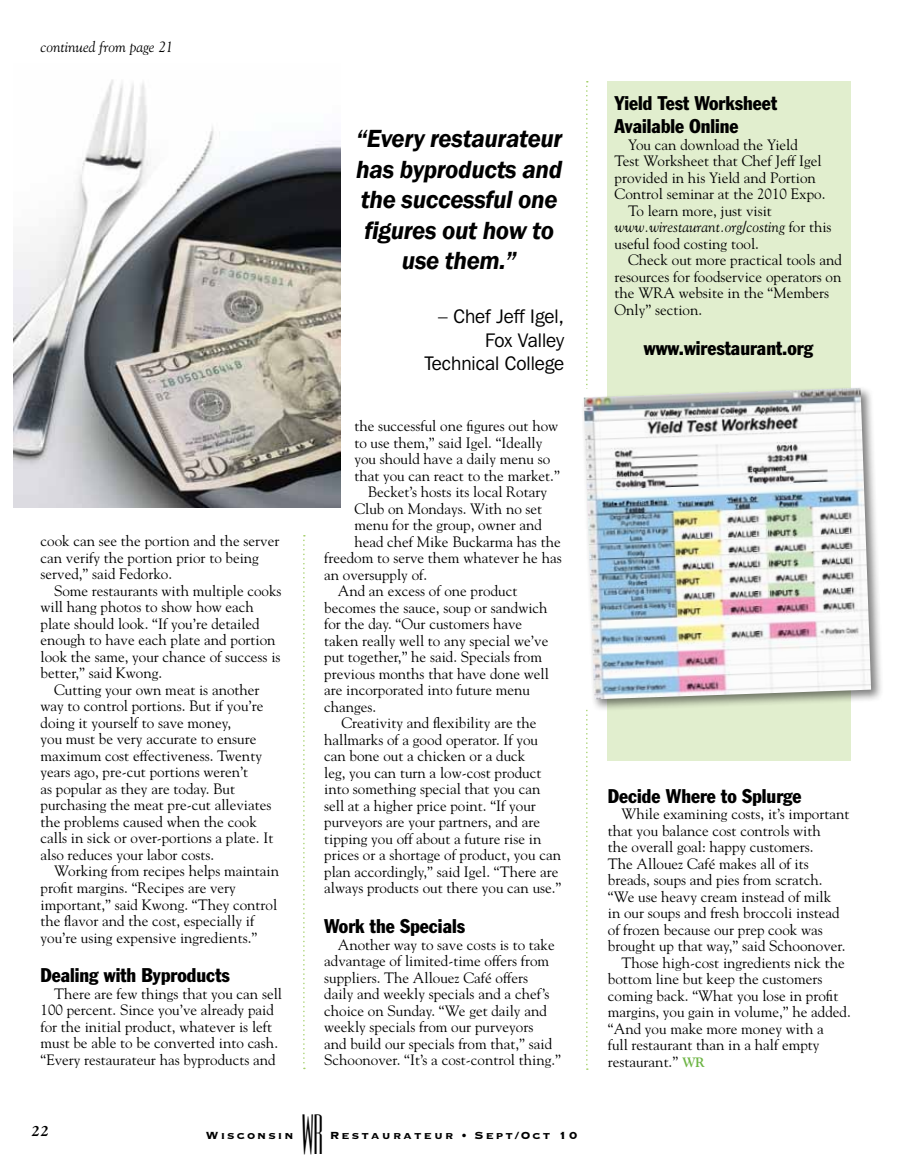
<style>
.page{position:relative;width:905px;height:1175px;background:#fff}
.page>*{position:absolute;margin:0;border:0;box-sizing:border-box;transform-origin:0 0}
.t1{font:49.5px "Au Empire";color:#000}
.t2{font:italic 600 25.5px/30.6px "Franklin Gothic";letter-spacing:-.015em;color:#000;text-align:center}
.t3{font:condensed 19.5px/23.4px "Franklin Gothic";color:#000}
.t4{font:19.5px/23.4px "Franklin Gothic IT Cby BT";color:#000;text-align:right}
.t5{font:15px/16.5px "Goudy";color:#000}
.t6{font:italic 15px "Goudy";color:#000}
.t7{font:italic 700 15px "Goudy";color:#000}
.t8{font:13.5px "Copperplate Thirty Three BC";letter-spacing:.15em;color:#000}
.s1{font-style:normal}
.s2{font-weight:700;font-size:13.5px;color:#6db444}
</style>
<div class="page">
<div style="left:608px;top:81px;width:243px;height:679px;background:#e1eece"></div>
<svg style="left:303px;top:535px;width:2px;height:534px"></svg>
<svg style="left:586px;top:81px;width:1px;height:988px"></svg>
<img style="left:13px;top:79px;width:328px;height:428px">
<div style="left:580px;top:385px;width:303px;height:326px;background:#000;opacity:.5"></div>
<img style="left:584px;top:388px;width:287px;height:311px">
<p class="t6" style="left:40px;top:38px;width:134px">continued from page 21</p>
<p class="t5" style="left:40px;top:532px;width:240px">cook can see the portion and the server can verify the portion prior to being served,” said Fedorko.</p>
<p class="t5" style="left:40px;top:582px;width:242px;text-indent:14px">Some restaurants with multiple cooks will hang photos to show how each plate should look. “If you’re detailed enough to have each plate and portion look the same, your chance of success is better,” said Kwong.</p>
<p class="t5" style="left:40px;top:681px;width:234px;text-indent:14px">Cutting your own meat is another way to control portions. But if you’re doing it yourself to save money,<br>you must be very accurate to ensure maximum cost effectiveness. Twenty years ago, pre-cut portions weren’t<br>as popular as they are today. But purchasing the meat pre-cut alleviates the problems caused when the cook calls in sick or over-portions a plate. It also reduces your labor costs.</p>
<p class="t5" style="left:40px;top:862px;width:240px;text-indent:14px">Working from recipes helps maintain profit margins. “Recipes are very important,” said Kwong. “They control the flavor and the cost, especially if you’re using expensive ingredients.”</p>
<h3 class="t3" style="left:40px;top:963px;width:191px">Dealing with Byproducts</h3>
<p class="t5" style="left:40px;top:985px;width:243px;text-indent:14px">There are few things that you can sell 100 percent. Since you’ve already paid for the initial product, whatever is left must be able to be converted into cash. “Every restaurateur has byproducts and</p>
<h2 class="t2" style="left:356px;top:123px;width:208px">“Every restaurateur has byproducts and the successful one figures out how to use them.”</h2>
<h3 class="t4" style="left:425px;top:304px;width:141px">– Chef Jeff Igel,<br>Fox Valley<br>Technical College</h3>
<p class="t5" style="left:354px;top:417px;width:205px">the successful one figures out how</p>
<p class="t5" style="left:354px;top:433px;width:189px">to use them,” said Igel. “Ideally</p>
<p class="t5" style="left:354px;top:450px;width:197px">you should have a daily menu so</p>
<p class="t5" style="left:354px;top:466px;width:207px">that you can react to the market.”</p>
<p class="t5" style="left:368px;top:483px;width:181px">Becket’s hosts its local Rotary</p>
<p class="t5" style="left:354px;top:499px;width:189px">Club on Mondays. With no set</p>
<p class="t5" style="left:354px;top:516px;width:189px">menu for the group, owner and</p>
<p class="t5" style="left:354px;top:532px;width:208px">head chef Mike Buckarma has the</p>
<p class="t5" style="left:324px;top:549px;width:239px">freedom to serve them whatever he has</p>
<p class="t5" style="left:324px;top:565px;width:104px">an oversupply of.</p>
<p class="t5" style="left:337px;top:582px;width:181px">And an excess of one product</p>
<p class="t5" style="left:324px;top:598px;width:225px">becomes the sauce, soup or sandwich</p>
<p class="t5" style="left:324px;top:615px;width:200px">for the day. “Our customers have</p>
<p class="t5" style="left:324px;top:631px;width:226px">taken really well to any special we’ve</p>
<p class="t5" style="left:324px;top:648px;width:219px">put together,” he said. Specials from</p>
<p class="t5" style="left:324px;top:664px;width:226px">previous months that have done well</p>
<p class="t5" style="left:324px;top:681px;width:207px">are incorporated into future menu</p>
<p class="t5" style="left:324px;top:697px;width:54px">changes.</p>
<p class="t5" style="left:341px;top:714px;width:196px">Creativity and flexibility are the</p>
<p class="t5" style="left:324px;top:730px;width:215px">hallmarks of a good operator. If you</p>
<p class="t5" style="left:324px;top:747px;width:203px">can bone out a chicken or a duck</p>
<p class="t5" style="left:324px;top:763px;width:219px">leg, you can turn a low-cost product</p>
<p class="t5" style="left:324px;top:780px;width:218px">into something special that you can</p>
<p class="t5" style="left:324px;top:796px;width:213px">sell at a higher price point. “If your</p>
<p class="t5" style="left:324px;top:813px;width:217px">purveyors are your partners, and are</p>
<p class="t5" style="left:324px;top:829px;width:219px">tipping you off about a future rise in</p>
<p class="t5" style="left:324px;top:846px;width:238px">prices or a shortage of product, you can</p>
<p class="t5" style="left:324px;top:862px;width:236px">plan accordingly,” said Igel. “There are</p>
<p class="t5" style="left:324px;top:879px;width:239px">always products out there you can use.”</p>
<h3 class="t3" style="left:324px;top:914px;width:142px">Work the Specials</h3>
<p class="t5" style="left:324px;top:935px;width:238px;text-indent:14px">Another way to save costs is to take advantage of limited-time offers from suppliers. The Allouez Café offers<br>daily and weekly specials and a chef’s choice on Sunday. “We get daily and weekly specials from our purveyors<br>and build our specials from that,” said Schoonover. “It’s a cost-control thing.”</p>
<p class="t7" style="left:32px;top:1121px;width:19px">22</p>
<p class="t8" style="left:206px;top:1128px;width:89px">Wisconsin</p>
<h1 class="t1" style="left:302px;top:1110px;width:22px">WR</h1>
<p class="t8" style="left:330px;top:1128px;width:249px">Restaurateur • Sept/Oct 10</p>
<h3 class="t3" style="left:614px;top:91px;width:164px">Yield Test Worksheet<br>Available Online</h3>
<p class="t5" style="left:628px;top:136px;width:171px">You can download the Yield</p>
<p class="t5" style="left:614px;top:152px;width:209px">Test Worksheet that Chef Jeff Igel</p>
<p class="t5" style="left:614px;top:169px;width:203px">provided in his Yield and Portion</p>
<p class="t5" style="left:614px;top:185px;width:212px">Control seminar at the 2010 Expo.</p>
<p class="t5" style="left:628px;top:202px;width:145px">To learn more, just visit</p>
<p class="t6" style="left:614px;top:218px;width:218px">www.wirestaurant.org/costing <span class="s1">for this</span></p>
<p class="t5" style="left:614px;top:235px;width:146px">useful food costing tool.</p>
<p class="t5" style="left:628px;top:251px;width:215px">Check out more practical tools and</p>
<p class="t5" style="left:614px;top:268px;width:228px">resources for foodservice operators on</p>
<p class="t5" style="left:614px;top:284px;width:216px">the WRA website in the “Members</p>
<p class="t5" style="left:614px;top:301px;width:89px">Only” section.</p>
<h3 class="t3" style="left:643px;top:335px;width:171px">www.wirestaurant.org</h3>
<h3 class="t3" style="left:608px;top:783px;width:195px">Decide Where to Splurge</h3>
<p class="t5" style="left:621px;top:805px;width:229px">While examining costs, it’s important</p>
<p class="t5" style="left:608px;top:821px;width:214px">that you balance cost controls with</p>
<p class="t5" style="left:608px;top:838px;width:207px">the overall goal: happy customers.</p>
<p class="t5" style="left:608px;top:854px;width:202px">The Allouez Café makes all of its</p>
<p class="t5" style="left:608px;top:871px;width:216px">breads, soups and pies from scratch.</p>
<p class="t5" style="left:608px;top:887px;width:225px">“We use heavy cream instead of milk</p>
<p class="t5" style="left:608px;top:904px;width:233px">in our soups and fresh broccoli instead</p>
<p class="t5" style="left:608px;top:920px;width:216px">of frozen because our prep cook was</p>
<p class="t5" style="left:608px;top:937px;width:239px">brought up that way,” said Schoonover.</p>
<p class="t5" style="left:621px;top:953px;width:225px">Those high-cost ingredients nick the</p>
<p class="t5" style="left:608px;top:970px;width:216px">bottom line but keep the customers</p>
<p class="t5" style="left:608px;top:986px;width:232px">coming back. “What you lose in profit</p>
<p class="t5" style="left:608px;top:1003px;width:244px">margins, you gain in volume,” he added.</p>
<p class="t5" style="left:608px;top:1019px;width:217px">“And you make more money with a</p>
<p class="t5" style="left:608px;top:1036px;width:213px">full restaurant than in a half empty</p>
<p class="t5" style="left:608px;top:1052px;width:98px">restaurant.” <span class="s2">WR</span></p>
</div>
